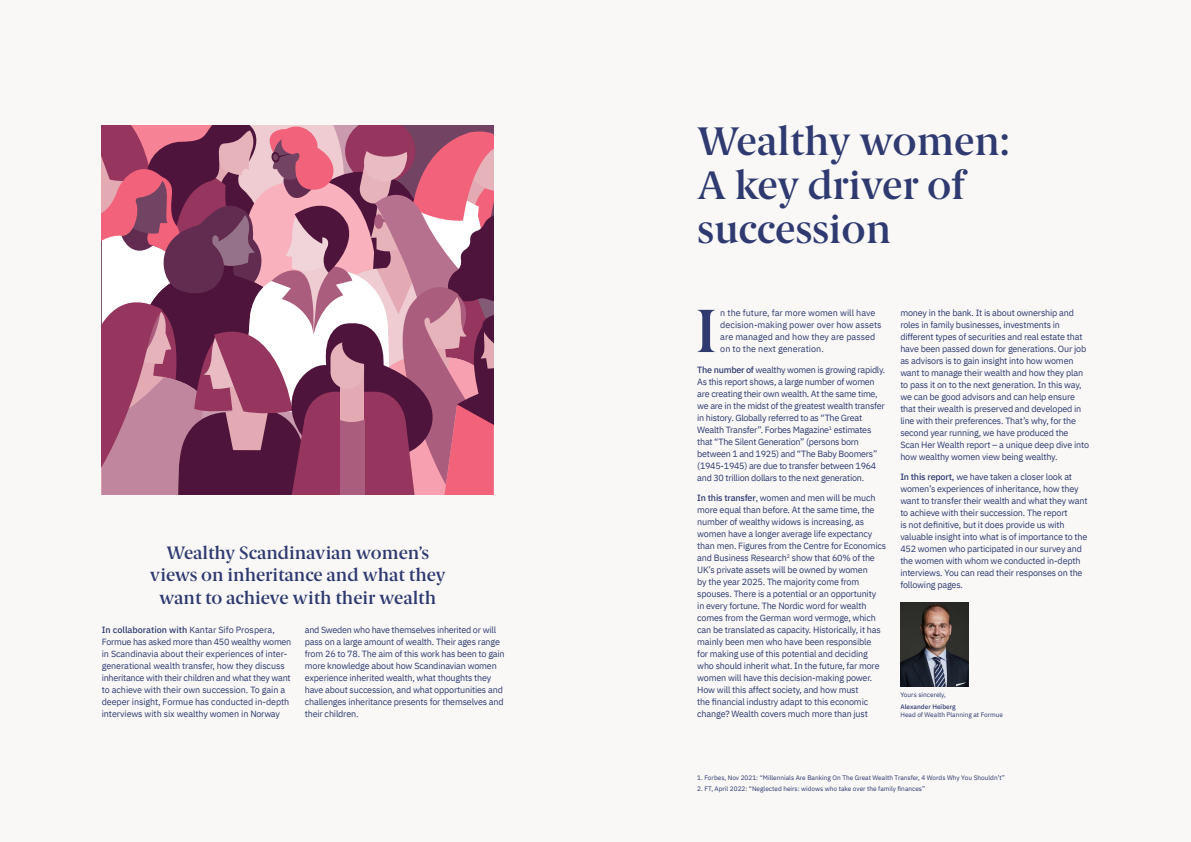
<style>
.page{position:relative;width:1191px;height:842px;background:#fff}
.page>*{position:absolute;margin:0;border:0;box-sizing:border-box;transform-origin:0 0}
.t1{font:61.2px "Berlingske Serif D Bd";color:#2f3a71}
.t2{font:40px/44px "Berlingske Serif D Bd";color:#2f3a71}
.t3{font:18px/22.5px "Berlingske Serif D Bd";color:#2f3a71;text-align:center}
.t4{font:9px/12px "IBM Plex Sans";letter-spacing:-.02em;color:#2f3a71}
.t5{font:9px/12px "IBM Plex Sans";color:#2f3a71}
.t6{font:6.5px "IBM Plex Sans";color:#2f3a71}
.t7{font:500 6.5px "IBM Plex Sans";color:#2f3a71}
.s1{font-weight:500}
</style>
<div class="page">
<div style="left:0;top:0;width:595px;height:842px;background:#f9f8f6"></div>
<div style="left:595px;top:0;width:596px;height:842px;background:#f9f8f6"></div>
<img style="left:900px;top:603px;width:68px;height:84px">
<svg style="left:102px;top:125px;width:392px;height:370px"></svg>
<h3 class="t3" style="left:150px;top:541px;width:297px">Wealthy Scandinavian women’s views on inheritance and what they want to achieve with their wealth</h3>
<p class="t4" style="left:102px;top:623px;width:191px"><span class="s1">In collaboration with</span> Kantar Sifo Prospera, Formue has asked more than 450 wealthy women in Scandinavia about their experiences of inter&shy;generational wealth transfer, how they discuss inheritance with their children and what they want to achieve with their own succession. To gain a deeper insight, Formue has conducted in---depth interviews with six wealthy women in Norway</p>
<p class="t4" style="left:305px;top:623px;width:201px">and Sweden who have themselves inherited or will pass on a large amount of wealth. Their ages range from 26 to 78. The aim of this work has been to gain more knowledge about how Scandinavian women experience inherited wealth, what thoughts they have about succession, and what opportunities and challenges inheritance presents for themselves and their children.</p>
<h2 class="t2" style="left:697px;top:119px;width:313px">Wealthy women:<br>A key driver of succession</h2>
<h1 class="t1" style="left:695px;top:289px;width:24px">I</h1>
<p class="t5" style="left:720px;top:306px;width:163px">n the future, far more women will have decision-making power over how assets are managed and how they are passed on to the next generation.</p>
<p class="t4" style="left:697px;top:363px;width:189px"><span class="s1">The number of</span> wealthy women is growing rapidly.<br>As this report shows, a large number of women are creating their own wealth. At the same time, we are in the midst of the greatest wealth transfer in history. Globally referred to as “The Great Wealth Transfer”. Forbes Magazine<sup>1</sup> estimates that “The Silent Generation” (persons born between 1 and 1925) and “The Baby Boomers” (1945-1945) are due to transfer between 1964 and 30 trillion dollars to the next generation.</p>
<p class="t4" style="left:697px;top:491px;width:190px"><span class="s1">In this transfer</span>, women and men will be much more equal than before. At the same time, the number of wealthy widows is increasing, as women have a longer average life expectancy than men. Figures from the Centre for Economics and Business Research<sup>2</sup> show that 60% of the UK’s private assets will be owned by women<br>by the year 2025. The majority come from spouses. There is a potential or an opportunity<br>in every fortune. The Nordic word for wealth comes from the German word vermoge, which can be translated as capacity. Historically, it has mainly been men who have been responsible<br>for making use of this potential and deciding who should inherit what. In the future, far more women will have this decision-- making power.<br>How will this affect society, and how must<br>the financial industry adapt to this economic change? Wealth covers much more than just</p>
<p class="t4" style="left:900px;top:306px;width:190px">money in the bank. It is about ownership and roles in family businesses, investments in different types of securities and real estate that have been passed down for generations. Our job as advisors is to gain insight into how women want to manage their wealth and how they plan to pass it on to the next generation. In this way, we can be good advisors and can help ensure that their wealth is preserved and developed in line with their preferences. That’s why, for the second year running, we have produced the Scan Her Wealth report – a unique deep dive into how wealthy women view being wealthy.</p>
<p class="t4" style="left:900px;top:470px;width:189px"><span class="s1">In this report,</span> we have taken a closer look at women’s experiences of inheritance, how they want to transfer their wealth and what they want to achieve with their succession. The report<br>is not definitive, but it does provide us with valuable insight into what is of importance to the 452 women who participated in our survey and the women with whom we conducted in-depth interviews. You can read their responses on the following pages.</p>
<p class="t6" style="left:900px;top:690px;width:47px">Yours sincerely,</p>
<p class="t7" style="left:900px;top:701px;width:57px">Alexander Heiberg</p>
<p class="t6" style="left:900px;top:710px;width:104px">Head of Wealth Planning at Formue</p>
<p class="t6" style="left:697px;top:772px;width:309px">1. Forbes, Nov 2021: “Millennials Are Banking On The Great Wealth Transfer, 4 Words Why You Shouldn’t”</p>
<p class="t6" style="left:697px;top:784px;width:229px">2. FT, April 2022: “Neglected heirs: widows who take over the family finances”</p>
</div>
